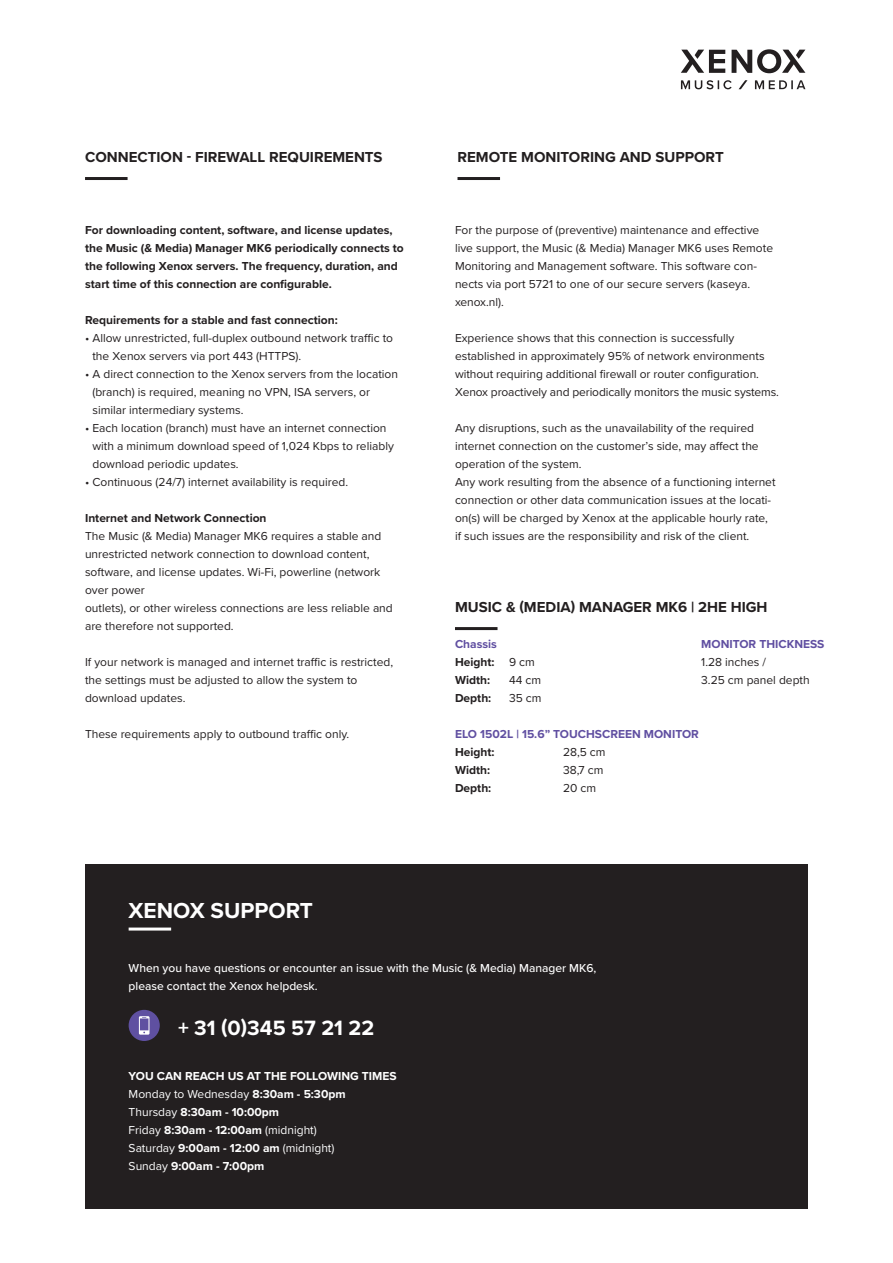
<style>
.page{position:relative;width:893px;height:1263px;background:#fff}
.page>*{position:absolute;margin:0;border:0;box-sizing:border-box;transform-origin:0 0}
.t1{font:700 22.5px "Proxima Nova";color:#fff}
.t2{font:700 21.45px "Proxima Nova";color:#fff}
.t3{font:700 15px "Proxima Nova";color:#231f20}
.t4{font:12px/18px "Proxima Nova";color:#231f20}
.t5{font:700 12px/18px "Proxima Nova";color:#231f20}
.t6{font:700 12px/18px "Proxima Nova";color:#fff}
.t7{font:500 12px/18px "Proxima Nova";color:#fff}
.t8{font:700 12px "Proxima Nova";color:#604fa1}
.s1{color:#604fa1}
.s2{font-weight:400}
</style>
<div class="page">
<svg style="left:681px;top:80px;width:124px;height:9px"></svg>
<svg style="left:681px;top:49px;width:124px;height:24px"></svg>
<hr style="left:85px;top:177px;width:43px;height:3px;background:#231f20">
<hr style="left:457px;top:177px;width:43px;height:3px;background:#231f20">
<hr style="left:455px;top:627px;width:42px;height:3px;background:#231f20">
<div style="left:85px;top:864px;width:723px;height:345px;background:#231f20"></div>
<div style="left:129px;top:1010px;width:31px;height:31px;background:#5f50a1;border-radius:50%"></div>
<svg style="left:139px;top:1016px;width:10px;height:19px"></svg>
<hr style="left:129px;top:927px;width:42px;height:3px;background:#fff">
<p class="t3" style="left:85px;top:146px;width:299px">CONNECTION - FIREWALL REQUIREMENTS</p>
<p class="t5" style="left:85px;top:221px;width:320px">For downloading content, software, and license updates, the Music (&amp; Media) Manager MK6 periodically connects to the following Xenox servers. The frequency, duration, and start time of this connection are configurable.</p>
<p class="t5" style="left:85px;top:311px;width:254px">Requirements for a stable and fast connection:</p>
<p class="t4" style="left:92px;top:328px;width:302px;text-indent:-7px">• Allow unrestricted, full-duplex outbound network traffic to the Xenox servers via port 443 (HTTPS).</p>
<p class="t4" style="left:92px;top:364px;width:307px;text-indent:-7px">• A direct connection to the Xenox servers from the location (branch) is required, meaning no VPN, ISA servers, or similar intermediary systems.</p>
<p class="t4" style="left:92px;top:418px;width:303px;text-indent:-7px">• Each location (branch) must have an internet connection with a minimum download speed of 1,024 Kbps to reliably download periodic updates.</p>
<p class="t4" style="left:85px;top:472px;width:265px">• Continuous (24/7) internet availability is required.</p>
<p class="t5" style="left:85px;top:509px;width:183px">Internet and Network Connection</p>
<p class="t4" style="left:85px;top:526px;width:309px">The Music (&amp; Media) Manager MK6 requires a stable and unrestricted network connection to download content, software, and license updates. Wi-Fi, powerline (network over power<br>outlets), or other wireless connections are less reliable and are therefore not supported.</p>
<p class="t4" style="left:85px;top:652px;width:310px">If your network is managed and internet traffic is restricted, the settings must be adjusted to allow the system to download updates.</p>
<p class="t4" style="left:85px;top:724px;width:266px">These requirements apply to outbound traffic only.</p>
<h1 class="t1" style="left:129px;top:894px;width:186px">XENOX SUPPORT</h1>
<p class="t3" style="left:457px;top:146px;width:268px">REMOTE MONITORING AND SUPPORT</p>
<p class="t4" style="left:455px;top:220px;width:320px">For the purpose of (preventive) maintenance and effective live support, the Music (&amp; Media) Manager MK6 uses Remote Monitoring and Management software. This software con&shy;nects via port 5721 to one of our secure servers (kaseya. xenox.nl).</p>
<p class="t4" style="left:455px;top:328px;width:326px">Experience shows that this connection is successfully established in approximately 95% of network environments without requiring additional firewall or router configuration.<br>Xenox proactively and periodically monitors the music systems.</p>
<p class="t4" style="left:455px;top:418px;width:322px">Any disruptions, such as the unavailability of the required internet connection on the customer’s side, may affect the operation of the system.<br>Any work resulting from the absence of a functioning internet connection or other data communication issues at the locati&shy;on(s) will be charged by Xenox at the applicable hourly rate, if such issues are the responsibility and risk of the client.</p>
<p class="t3" style="left:455px;top:596px;width:314px">MUSIC &amp; (MEDIA) MANAGER MK6 | 2HE HIGH</p>
<p class="t5" style="left:455px;top:635px;width:81px"><span class="s1">Chassis<br></span>Height: <span class="s2">9 cm<br></span>Width:</p>
<p class="t4" style="left:509px;top:670px;width:34px">44 cm</p>
<p class="t8" style="left:701px;top:635px;width:125px">MONITOR THICKNESS</p>
<p class="t4" style="left:701px;top:652px;width:110px">1.28 inches /<br>3.25 cm panel depth</p>
<p class="t5" style="left:455px;top:689px;width:38px">Depth:</p>
<p class="t4" style="left:509px;top:688px;width:34px">35 cm</p>
<p class="t8" style="left:455px;top:725px;width:245px">ELO 1502L | 15.6” TOUCHSCREEN MONITOR</p>
<p class="t5" style="left:455px;top:743px;width:41px">Height:</p>
<p class="t4" style="left:563px;top:742px;width:44px">28,5 cm</p>
<p class="t5" style="left:455px;top:761px;width:37px">Width:</p>
<p class="t4" style="left:563px;top:760px;width:42px">38,7 cm</p>
<p class="t5" style="left:455px;top:779px;width:38px">Depth:</p>
<p class="t4" style="left:563px;top:778px;width:35px">20 cm</p>
<p class="t7" style="left:129px;top:959px;width:469px">When you have questions or encounter an issue with the Music (&amp; Media) Manager MK6, please contact the Xenox helpdesk.</p>
<h2 class="t2" style="left:178px;top:1012px;width:198px">+ 31 (0)345 57 21 22</h2>
<p class="t6" style="left:129px;top:1067px;width:270px">YOU CAN REACH US AT THE FOLLOWING TIMES<br><span class="s2">Monday to Wednesday</span> 8:30am - 5:30pm<br><span class="s2">Thursday</span> 8:30am - 10:00pm<br><span class="s2">Friday</span> 8:30am - 12:00am <span class="s2">(midnight)<br>Saturday</span> 9:00am - 12:00 am <span class="s2">(midnight)<br>Sunday</span> 9:00am - 7:00pm</p>
</div>
